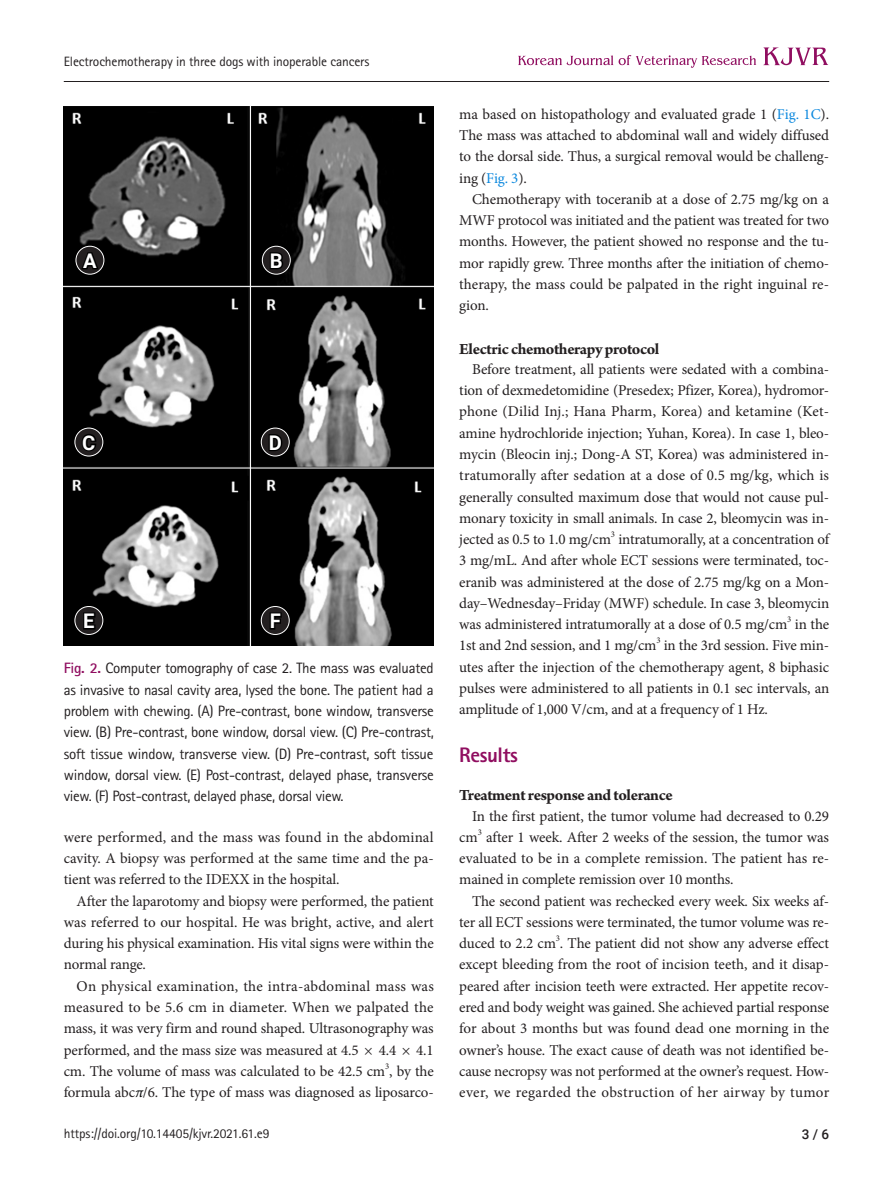
<style>
.page{position:relative;width:893px;height:1191px;background:#fff}
.page>*{position:absolute;margin:0;border:0;box-sizing:border-box;transform-origin:0 0}
.body-title-eng{font:800 21px "Rotis Sans Serif Std";letter-spacing:-.02em;color:#900e60}
.t1{font:700 20.25px "Roboto";color:#fff}
.body-sub-title_eng{font:700 16.5px "Arno Pro";letter-spacing:-.025em;color:#231f20}
.body_eng{font:15px/21.3px "Minion Pro";letter-spacing:-.01em;color:#231f20;text-align:justify}
.fig-caption{font:15px/21.3px "Rotis Sans Serif Std";letter-spacing:-.02em;color:#231f20;text-align:justify}
.t2{font:13.5px "Rotis Sans Serif Std";letter-spacing:-.01em;color:#231f20}
.t3{font:500 13.5px "Roboto";color:#231f20}
.body_eng-2{font:8.7px "Minion Pro";color:#231f20}
.s1{font-weight:700;color:#900e60}
.s2{font-style:italic;color:#000}
.s3{color:#0b88de}
</style>
<div class="page">
<hr style="left:64px;top:81px;width:765px;height:1px;background:#231f20">
<svg style="left:763px;top:47px;width:65px;height:18px"></svg>
<svg style="left:518px;top:55px;width:238px;height:13px"></svg>
<img style="left:64px;top:106px;width:370px;height:540px">
<svg style="left:262px;top:246px;width:28px;height:28px"></svg>
<div style="left:262px;top:246px;width:29px;height:29px;border:1px solid #fff;border-radius:50%"></div>
<svg style="left:268px;top:250px;width:17px;height:21px"></svg>
<svg style="left:261px;top:428px;width:28px;height:28px"></svg>
<div style="left:261px;top:427px;width:29px;height:29px;border:1px solid #fff;border-radius:50%"></div>
<svg style="left:267px;top:432px;width:17px;height:20px"></svg>
<div style="left:261px;top:606px;width:28px;height:28px;background:#231f20;border-radius:50%"></div>
<div style="left:261px;top:606px;width:29px;height:29px;border:1px solid #fff;border-radius:50%"></div>
<svg style="left:269px;top:612px;width:13px;height:18px"></svg>
<svg style="left:76px;top:246px;width:28px;height:28px"></svg>
<div style="left:75px;top:246px;width:29px;height:29px;border:1px solid #fff;border-radius:50%"></div>
<svg style="left:79px;top:251px;width:22px;height:20px"></svg>
<svg style="left:75px;top:428px;width:28px;height:28px"></svg>
<div style="left:74px;top:427px;width:29px;height:29px;border:1px solid #fff;border-radius:50%"></div>
<svg style="left:80px;top:432px;width:18px;height:21px"></svg>
<svg style="left:75px;top:606px;width:28px;height:28px"></svg>
<div style="left:74px;top:606px;width:29px;height:29px;border:1px solid #fff;border-radius:50%"></div>
<svg style="left:82px;top:611px;width:15px;height:20px"></svg>
<p class="t2" style="left:64px;top:54px;width:307px">Electrochemotherapy in three dogs with inoperable cancers</p>
<p class="t1" style="left:83px;top:246px;width:15px">A</p>
<p class="t1" style="left:270px;top:246px;width:14px">B</p>
<p class="t1" style="left:82px;top:428px;width:15px">C</p>
<p class="t1" style="left:269px;top:428px;width:15px">D</p>
<p class="t1" style="left:83px;top:607px;width:13px">E</p>
<p class="t1" style="left:270px;top:607px;width:13px">F</p>
<p class="fig-caption" style="left:64px;top:657px;width:372px"><span class="s1">Fig. 2.</span> Computer tomography of case 2. The mass was evaluated as invasive to nasal cavity area, lysed the bone. The patient had a problem with chewing. (A) Pre-contrast, bone window, transverse view. (B) Pre-contrast, bone window, dorsal view. (C) Pre-contrast, soft tissue window, transverse view. (D) Pre-contrast, soft tissue window, dorsal view. (E) Post-contrast, delayed phase, transverse view. (F) Post-contrast, delayed phase, dorsal view.</p>
<p class="body_eng" style="left:64px;top:826px;width:371px">were performed, and the mass was found in the abdominal cavity. A biopsy was performed at the same time and the pa&shy;tient was referred to the IDEXX in the hospital.</p>
<p class="body_eng" style="left:64px;top:890px;width:371px;text-indent:13px">After the laparotomy and biopsy were performed, the patient was referred to our hospital. He was bright, active, and alert during his physical examination. His vital signs were within the normal range.</p>
<p class="body_eng" style="left:64px;top:975px;width:372px;text-indent:13px">On physical examination, the intra-abdominal mass was measured to be 5.6 cm in diameter. When we palpated the mass, it was very firm and round shaped. Ultrasonography was performed, and the mass size was measured at 4.5 × 4.4 × 4.1 cm. The volume of mass was calculated to be 42.5 cm , by the</p>
<p class="body_eng-2" style="left:385px;top:1060px;width:6px">3</p>
<p class="body_eng" style="left:64px;top:1081px;width:371px">formula abc<span class="s2">π</span>/6. The type of mass was diagnosed as liposarco-</p>
<p class="body_eng" style="left:459px;top:103px;width:371px">ma based on histopathology and evaluated grade 1 (<span class="s3">Fig. 1C</span>).<br>The mass was attached to abdominal wall and widely diffused to the dorsal side. Thus, a surgical removal would be challeng&shy;ing (<span class="s3">Fig. 3</span>).</p>
<p class="body_eng" style="left:459px;top:188px;width:371px;text-indent:13px">Chemotherapy with toceranib at a dose of 2.75 mg/kg on a MWF protocol was initiated and the patient was treated for two months. However, the patient showed no response and the tu&shy;mor rapidly grew. Three months after the initiation of chemo&shy;therapy, the mass could be palpated in the right inguinal re&shy;gion.</p>
<p class="body-sub-title_eng" style="left:459px;top:339px;width:202px">Electric chemotherapy protocol</p>
<p class="body_eng" style="left:459px;top:358px;width:371px;text-indent:13px">Before treatment, all patients were sedated with a combina&shy;tion of dexmedetomidine (Presedex; Pfizer, Korea), hydromor&shy;phone (Dilid Inj.; Hana Pharm, Korea) and ketamine (Ket&shy;amine hydrochloride injection; Yuhan, Korea). In case 1, bleo&shy;mycin (Bleocin inj.; Dong-A ST, Korea) was administered in&shy;tratumorally after sedation at a dose of 0.5 mg/kg, which is generally consulted maximum dose that would not cause pul&shy;monary toxicity in small animals. In case 2, bleomycin was in&shy;jected as 0.5 to 1.0 mg/cm</p>
<p class="body_eng-2" style="left:611px;top:528px;width:6px">3</p>
<p class="body_eng" style="left:459px;top:529px;width:371px;text-indent:159px">intratumorally, at a concentration of 3 mg/mL. And after whole ECT sessions were terminated, toc&shy;eranib was administered at the dose of 2.75 mg/kg on a Mon&shy;day–Wednesday–Friday (MWF) schedule. In case 3, bleomycin was administered intratumorally at a dose of 0.5 mg/cm</p>
<p class="body_eng-2" style="left:787px;top:613px;width:6px">3</p>
<p class="body_eng" style="left:795px;top:614px;width:36px">in the</p>
<p class="body_eng" style="left:459px;top:635px;width:199px">1st and 2nd session, and 1 mg/cm</p>
<p class="body_eng-2" style="left:656px;top:635px;width:6px">3</p>
<p class="body_eng" style="left:459px;top:635px;width:371px;text-indent:204px">in the 3rd session. Five min&shy;utes after the injection of the chemotherapy agent, 8 biphasic pulses were administered to all patients in 0.1 sec intervals, an amplitude of 1,000 V/cm, and at a frequency of 1 Hz.</p>
<p class="body-title-eng" style="left:459px;top:741px;width:60px">Results</p>
<p class="body-sub-title_eng" style="left:459px;top:785px;width:215px">Treatment response and tolerance</p>
<p class="body_eng" style="left:459px;top:805px;width:371px;text-indent:13px">In the first patient, the tumor volume had decreased to 0.29 cm</p>
<p class="body_eng-2" style="left:478px;top:826px;width:6px">3</p>
<p class="body_eng" style="left:459px;top:826px;width:371px;text-indent:27px">after 1 week. After 2 weeks of the session, the tumor was evaluated to be in a complete remission. The patient has re&shy;mained in complete remission over 10 months.</p>
<p class="body_eng" style="left:459px;top:890px;width:371px;text-indent:13px">The second patient was rechecked every week. Six weeks af&shy;ter all ECT sessions were terminated, the tumor volume was re&shy;duced to 2.2 cm . The patient did not show any adverse effect</p>
<p class="body_eng-2" style="left:556px;top:932px;width:6px">3</p>
<p class="body_eng" style="left:459px;top:954px;width:372px">except bleeding from the root of incision teeth, and it disap&shy;peared after incision teeth were extracted. Her appetite recov&shy;ered and body weight was gained. She achieved partial response for about 3 months but was found dead one morning in the owner’s house. The exact cause of death was not identified be&shy;cause necropsy was not performed at the owner’s request. How&shy;ever, we regarded the obstruction of her airway by tumor</p>
<p class="t2" style="left:64px;top:1125px;width:207px">https://doi.org/10.14405/kjvr.2021.61.e9</p>
<p class="t3" style="left:802px;top:1124px;width:29px">3 / 6</p>
</div>
